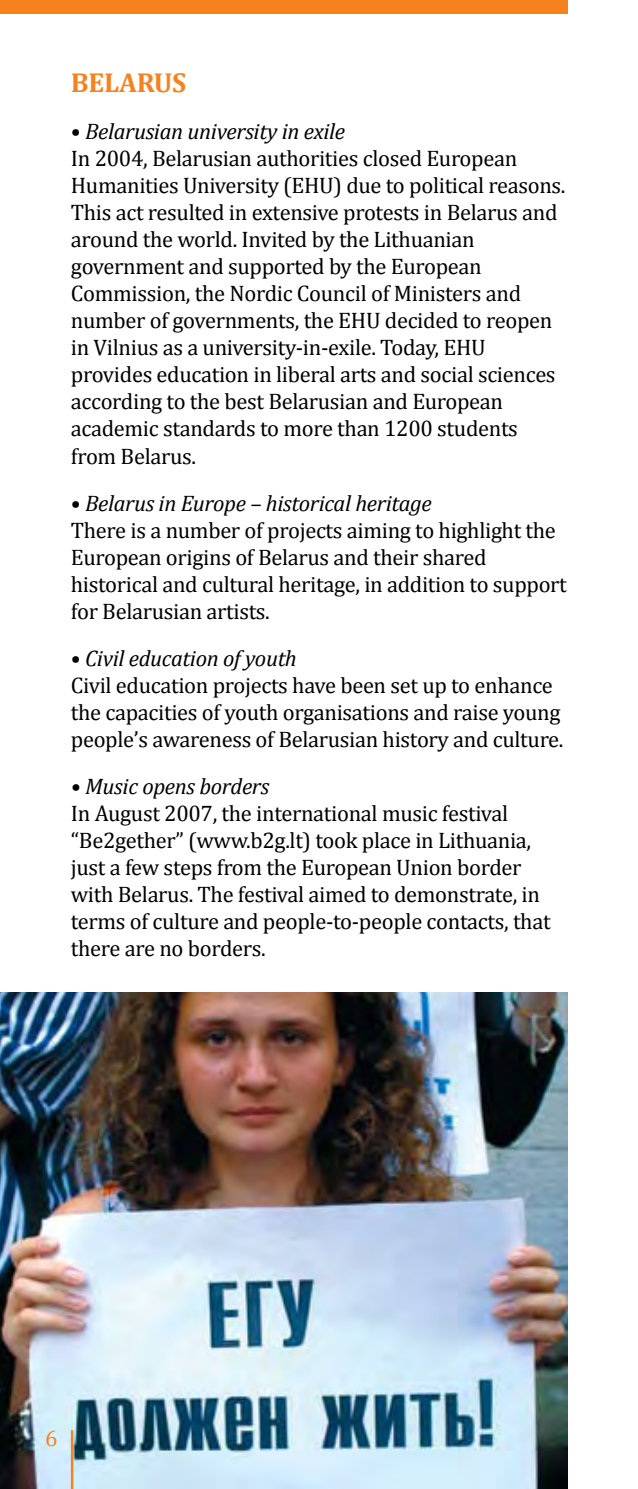
<style>
.page{position:relative;width:638px;height:1489px;background:#fff}
.page>*{position:absolute;margin:0;border:0;box-sizing:border-box;transform-origin:0 0}
.t1{font:700 27.5px "Cambria";letter-spacing:-.01em;color:#f5821f}
.t2{font:22.5px/27px "Cambria";letter-spacing:-.015em;color:#000}
.t3{font:italic 22.5px "Cambria";letter-spacing:-.015em;color:#000}
.t4{font:22.5px "Cambria";color:#f5821f}
.s1{font-style:italic}
</style>
<div class="page">
<img style="left:0;top:992px;width:567px;height:496px">
<div style="left:0;top:0;width:567px;height:14px;background:#f5821f"></div>
<hr style="left:71px;top:1429px;width:2px;height:59px;background:#f5821f">
<p class="t1" style="left:71px;top:66px;width:117px">BELARUS</p>
<p class="t2" style="left:71px;top:118px;width:496px">• <span class="s1">Belarusian university in exile<br></span>In 2004, Belarusian authorities closed European Humanities University (EHU) due to political reasons.<br>This act resulted in extensive protests in Belarus and around the world. Invited by the Lithuanian government and supported by the European Commission, the Nordic Council of Ministers and number of governments, the EHU decided to reopen in Vilnius as a university-in-exile. Today, EHU provides education in liberal arts and social sciences according to the best Belarusian and European academic standards to more than 1200 students from Belarus.</p>
<p class="t2" style="left:71px;top:489px;width:497px">• <span class="s1">Belarus in Europe – historical heritage<br></span>There is a number of projects aiming to highlight the European origins of Belarus and their shared historical and cultural heritage, in addition to support for Belarusian artists.</p>
<p class="t2" style="left:71px;top:644px;width:494px">• <span class="s1">Civil education of youth<br></span>Civil education projects have been set up to enhance the capacities of youth organisations and raise young people’s awareness of Belarusian history and culture.</p>
<p class="t3" style="left:71px;top:772px;width:200px">• Music opens borders</p>
<p class="t2" style="left:71px;top:799px;width:481px">In August 2007, the international music festival “Be2gether” (www.b2g.lt) took place in Lithuania, just a few steps from the European Union border with Belarus. The festival aimed to demonstrate, in terms of culture and people-to-people contacts, that there are no borders.</p>
<p class="t4" style="left:45px;top:1425px;width:14px">6</p>
</div>
